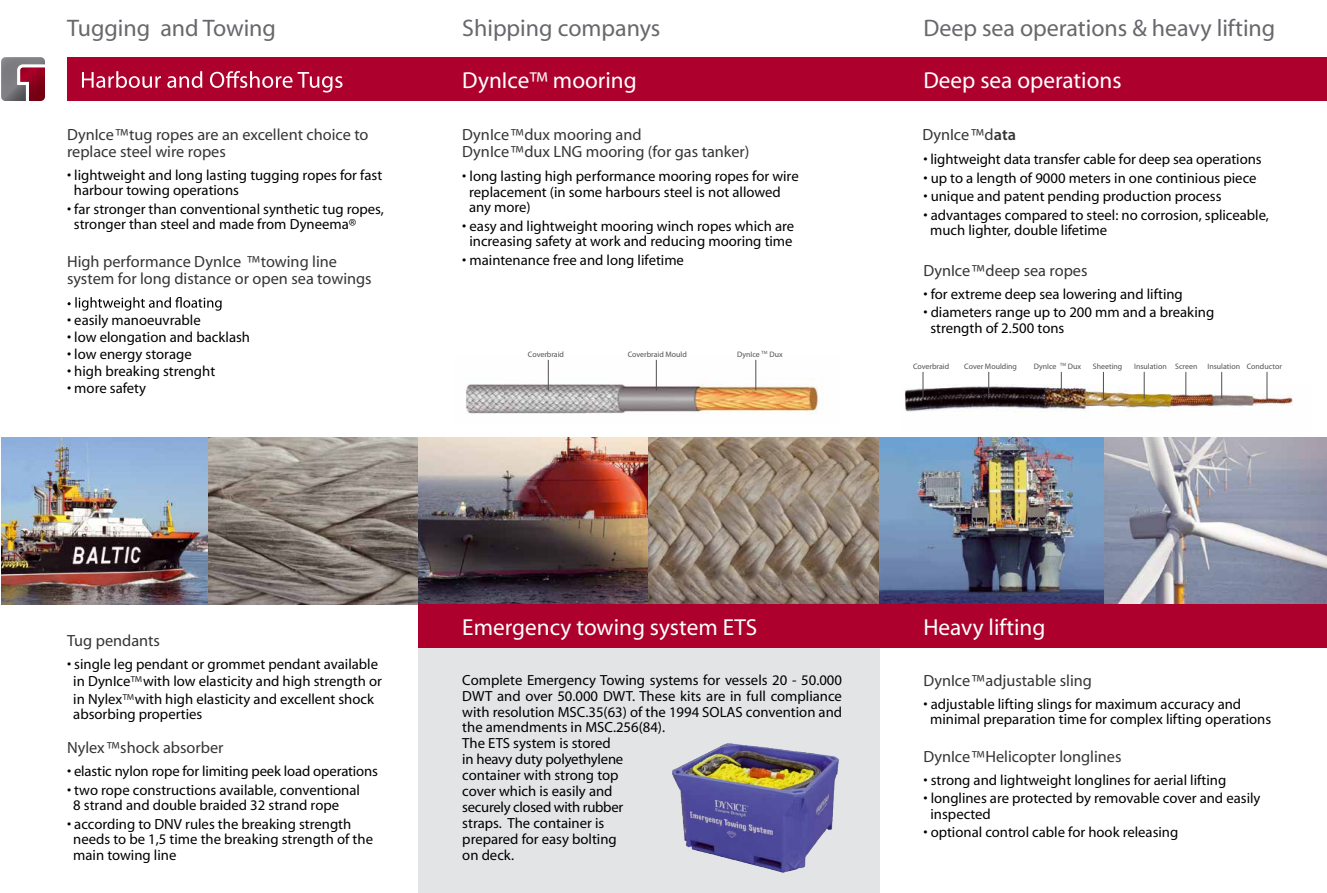
<style>
.page{position:relative;width:1327px;height:893px;background:#fff}
.page>*{position:absolute;margin:0;border:0;box-sizing:border-box;transform-origin:0 0}
.t1{font:600 24px "Myriad Pro";color:#68676c}
.t2{font:23.25px "Myriad Pro";color:#fff}
.t3{font:600 16.2px/17.1px "Myriad Pro";color:#373437}
.t4{font:14.7px/15.5px "Myriad Pro";color:#000}
.t5{font:600 7.95px "Myriad Pro";color:#504f53}
.s1{font-weight:400}
.s2{font-weight:600;color:#373437}
</style>
<div class="page">
<img style="left:1103px;top:438px;width:224px;height:166px">
<img style="left:648px;top:438px;width:231px;height:166px">
<img style="left:207px;top:438px;width:211px;height:166px">
<img style="left:879px;top:438px;width:224px;height:166px">
<img style="left:418px;top:438px;width:230px;height:166px">
<div style="left:418px;top:638px;width:461px;height:255px;background:#e3e4e6"></div>
<div style="left:67px;top:57px;width:1260px;height:44px;background:#ad002c"></div>
<svg style="left:68px;top:297px;width:154px;height:14px"></svg>
<img style="left:1px;top:57px;width:44px;height:44px">
<svg style="left:82px;top:71px;width:260px;height:22px"></svg>
<img style="left:1px;top:438px;width:206px;height:166px">
<div style="left:418px;top:604px;width:909px;height:44px;background:#ad002c"></div>
<img style="left:466px;top:359px;width:358px;height:55px">
<hr style="left:755px;top:360px;width:1px;height:31px;background:#504f53">
<hr style="left:656px;top:360px;width:1px;height:31px;background:#504f53">
<hr style="left:548px;top:360px;width:1px;height:31px;background:#504f53">
<img style="left:905px;top:384px;width:388px;height:28px">
<svg style="left:1266px;top:372px;width:1px;height:29px"></svg>
<svg style="left:1221px;top:372px;width:1px;height:27px"></svg>
<svg style="left:1185px;top:372px;width:1px;height:27px"></svg>
<svg style="left:1144px;top:372px;width:1px;height:27px"></svg>
<svg style="left:1103px;top:372px;width:1px;height:27px"></svg>
<svg style="left:1061px;top:372px;width:1px;height:27px"></svg>
<svg style="left:988px;top:372px;width:1px;height:27px"></svg>
<svg style="left:922px;top:372px;width:1px;height:27px"></svg>
<img style="left:672px;top:743px;width:167px;height:129px">
<h1 class="t1" style="left:67px;top:16px;width:210px">Tugging and Towing</h1>
<p class="t3" style="left:67px;top:126px;width:303px">DynIce<span class="s1">™</span> tug ropes are an excellent choice to replace steel wire ropes</p>
<p class="t4" style="left:74px;top:168px;width:310px;text-indent:-7px">• lightweight and long lasting tugging ropes for fast harbour towing operations</p>
<p class="t4" style="left:74px;top:202px;width:312px;text-indent:-7px">, seporgutc i tehtnysl anoi tnevnocnahtregnor t sraf• stronger than steel and made from Dyneema®</p>
<p class="t3" style="left:67px;top:254px;width:306px">High performance DynIce <span class="s1">™</span> towing line system for long distance or open sea towings</p>
<p class="t4" style="left:67px;top:313px;width:135px">• easily manoeuvrable</p>
<p class="t4" style="left:67px;top:330px;width:185px">• low elongation and backlash</p>
<p class="t4" style="left:67px;top:347px;width:126px">• low energy storage</p>
<p class="t4" style="left:67px;top:364px;width:150px">• high breaking strenght</p>
<p class="t4" style="left:67px;top:381px;width:81px">• more safety</p>
<h1 class="t1" style="left:462px;top:16px;width:199px">Shipping companys</h1>
<h2 class="t2" style="left:462px;top:68px;width:176px">DynIce™ mooring</h2>
<p class="t3" style="left:462px;top:126px;width:289px">DynIce<span class="s1">™</span> dux mooring and<br>DynIce<span class="s1">™</span> dux LNG mooring (for gas tanker)</p>
<p class="t4" style="left:469px;top:169px;width:331px;text-indent:-7px">• long lasting high performance mooring ropes for wire replacement (in some harbours steel is not allowed any more)</p>
<p class="t4" style="left:462px;top:219px;width:333px;text-align:center">• easy and lightweight mooring winch ropes which are increasing safety at work and reducing mooring time</p>
<p class="t4" style="left:462px;top:253px;width:223px">• maintenance free and long lifetime</p>
<p class="t5" style="left:528px;top:350px;width:38px">Coverbraid</p>
<p class="t5" style="left:628px;top:350px;width:61px">Coverbraid Mould</p>
<p class="t5" style="left:737px;top:350px;width:47px">DynIce <sup>TM</sup> Dux</p>
<h1 class="t1" style="left:923px;top:16px;width:353px">Deep sea operations &amp; heavy lifting</h1>
<h2 class="t2" style="left:923px;top:68px;width:200px">Deep sea operations</h2>
<p class="t3" style="left:922px;top:126px;width:95px">DynIce<span class="s1">™</span> data</p>
<p class="t4" style="left:923px;top:152px;width:340px">• lightweight data transfer cable for deep sea operations</p>
<p class="t4" style="left:923px;top:171px;width:335px">• up to a length of 9000 meters in one continious piece</p>
<p class="t4" style="left:923px;top:189px;width:300px">• unique and patent pending production process</p>
<p class="t4" style="left:930px;top:208px;width:340px;text-indent:-7px">• advantages compared to steel: no corrosion, spliceable, much lighter, double lifetime</p>
<p class="t3" style="left:923px;top:262px;width:166px">DynIce<span class="s1">™</span> deep sea ropes</p>
<p class="t4" style="left:923px;top:287px;width:261px">• for extreme deep sea lowering and lifting</p>
<p class="t4" style="left:930px;top:305px;width:285px;text-indent:-7px">• diameters range up to 200 mm and a breaking strength of 2.500 tons</p>
<p class="t5" style="left:913px;top:362px;width:38px">Coverbraid</p>
<p class="t5" style="left:964px;top:362px;width:54px">Cover Moulding</p>
<p class="t5" style="left:1033px;top:362px;width:49px">DynIce <sup>TM</sup> Dux</p>
<p class="t5" style="left:1093px;top:362px;width:31px">Sheeting</p>
<p class="t5" style="left:1134px;top:362px;width:65px">Insulation Screen</p>
<p class="t5" style="left:1207px;top:362px;width:76px">Insulation Conductor</p>
<p class="t3" style="left:67px;top:633px;width:94px">Tug pendants</p>
<p class="t4" style="left:67px;top:657px;width:316px;line-height:17.1px;text-align:center">• single leg pendant or grommet pendant available in DynIce<span class="s2">™</span> with low elasticity and high strength or in Nylex<span class="s2">™</span> with high elasticity and excellent shock</p>
<p class="t4" style="left:73px;top:707px;width:131px">absorbing properties</p>
<p class="t3" style="left:67px;top:740px;width:158px">Nylex<span class="s1">™</span> shock absorber</p>
<p class="t4" style="left:67px;top:764px;width:312px">• elastic nylon rope for limiting peek load operations</p>
<p class="t4" style="left:73px;top:783px;width:288px;text-indent:-6px">• two rope constructions available, conventional<br>8 strand and double braided 32 strand rope</p>
<p class="t4" style="left:73px;top:817px;width:301px;text-indent:-6px">• according to DNV rules the breaking strength needs to be 1,5 time the breaking strength of the main towing line</p>
<h2 class="t2" style="left:462px;top:616px;width:297px">Emergency towing system ETS</h2>
<h2 class="t2" style="left:923px;top:616px;width:124px">Heavy lifting</h2>
<p class="t4" style="left:462px;top:672px;width:381px;line-height:15.9px">Complete Emergency Towing systems for vessels 20 - 50.000<br>DWT and over 50.000 DWT. These kits are in full compliance with resolution MSC.35(63) of the 1994 SOLAS convention and the amendments in MSC.256(84).<br>The ETS system is stored<br>in heavy duty polyethylene<br>container with strong top<br>cover which is easily and<br>securely closed with rubber<br>straps. The container is<br>prepared for easy bolting<br>on deck.</p>
<p class="t3" style="left:923px;top:672px;width:170px">DynIce<span class="s1">™</span> adjustable sling</p>
<p class="t4" style="left:930px;top:697px;width:342px;text-indent:-7px">• adjustable lifting slings for maximum accuracy and minimal preparation time for complex lifting operations</p>
<p class="t3" style="left:923px;top:748px;width:200px">DynIce<span class="s1">™</span> Helicopter longlines</p>
<p class="t4" style="left:923px;top:773px;width:304px">• strong and lightweight longlines for aerial lifting</p>
<p class="t4" style="left:930px;top:791px;width:331px;text-indent:-7px">• longlines are protected by removable cover and easily inspected</p>
<p class="t4" style="left:923px;top:825px;width:256px">• optional control cable for hook releasing</p>
</div>
